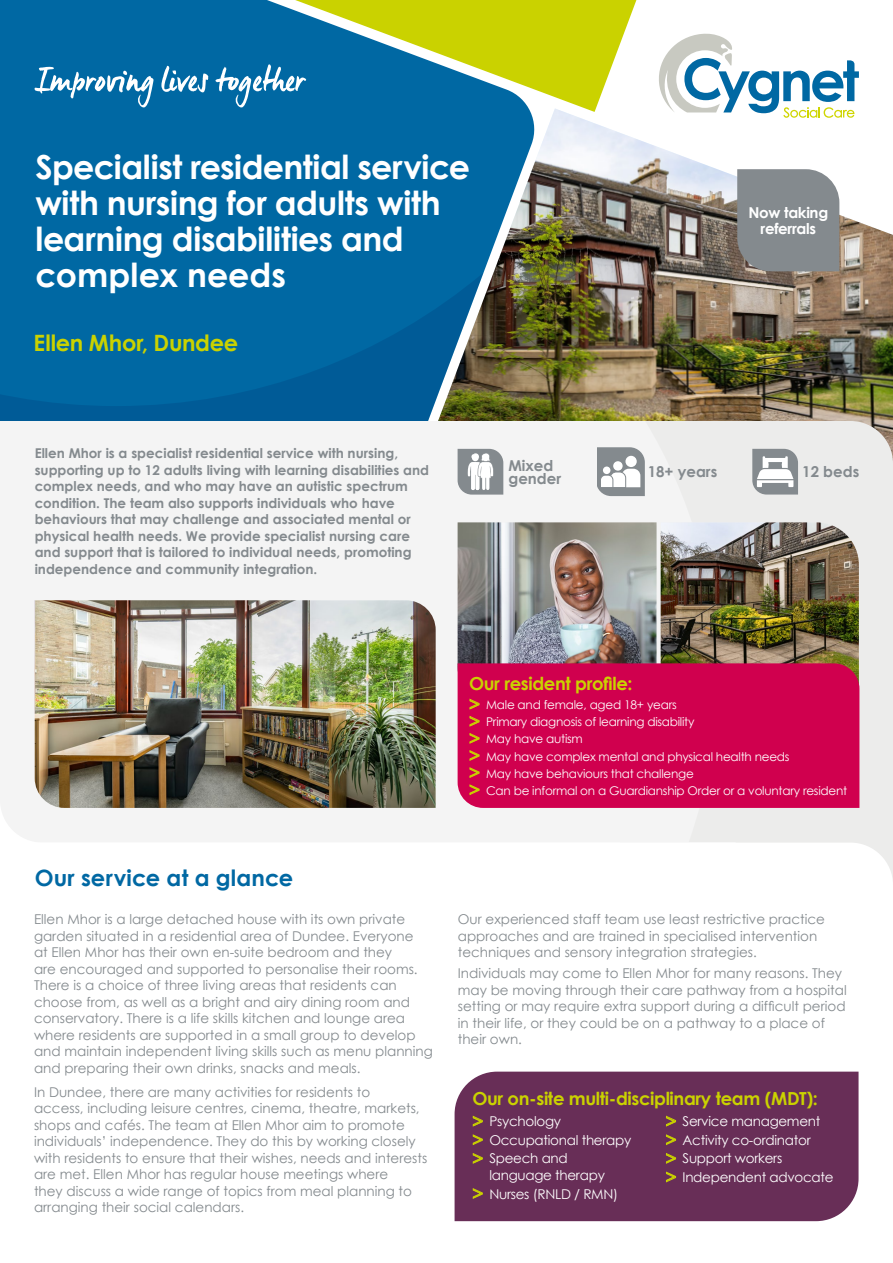
<style>
.page{position:relative;width:893px;height:1263px;background:#fff}
.page>*{position:absolute;margin:0;border:0;box-sizing:border-box;transform-origin:0 0}
.t1{font:700 33.15px/35.8px "Century Gothic";letter-spacing:-.01em;color:#fff}
.t2{font:700 22.5px "Century Gothic";letter-spacing:.01em;color:#0068a3}
.t3{font:700 22.5px "Century Gothic";letter-spacing:-.015em;color:#cad200}
.t4{font:700 18px "Century Gothic";letter-spacing:-.02em;color:#cad200}
.t5{font:700 15px/13.2px "Century Gothic";color:#848a8e}
.t6{font:700 15px/16.5px "Century Gothic";letter-spacing:-.02em;color:#fff;text-align:center}
.t7{font:13.5px/16.5px "Century Gothic";color:#848a8e}
.t8{font:700 13.5px/16.5px "Century Gothic";color:#848a8e}
.t9{font:13.5px/18.6px "Century Gothic";letter-spacing:-.02em;color:#fff}
.t10{font:12px/17.1px "Century Gothic";letter-spacing:-.02em;color:#fff}
.s1{font-size:18px;color:#cad200}
</style>
<div class="page">
<div style="left:0;top:0;width:402px;height:272px;background:#0068a3"></div>
<img style="left:405px;top:112px;width:488px;height:309px">
<svg style="left:0;top:272px;width:484px;height:149px;background:#08669c"></svg>
<div style="left:0;top:421px;width:645px;height:421px;background:#f4f4f4"></div>
<svg style="left:213px;top:0;width:424px;height:112px;background:#7aaa67"></svg>
<svg style="left:645px;top:420px;width:248px;height:422px;background:#ebeae9"></svg>
<img style="left:657px;top:522px;width:202px;height:141px">
<img style="left:458px;top:522px;width:199px;height:141px">
<div style="left:737px;top:169px;width:102px;height:102px;background:#848a8e"></div>
<div style="left:458px;top:663px;width:401px;height:145px;background:#d0004e"></div>
<svg style="left:458px;top:449px;width:45px;height:46px"></svg>
<svg style="left:752px;top:449px;width:46px;height:45px"></svg>
<svg style="left:597px;top:447px;width:48px;height:49px"></svg>
<div style="left:603px;top:466px;width:7px;height:8px;background:#fff;border-radius:50%"></div>
<img style="left:35px;top:600px;width:401px;height:208px">
<div style="left:455px;top:1071px;width:403px;height:150px;background:#682e57"></div>
<svg style="left:657px;top:33px;width:202px;height:85px"></svg>
<svg style="left:35px;top:67px;width:119px;height:40px"></svg>
<svg style="left:161px;top:66px;width:47px;height:26px"></svg>
<svg style="left:215px;top:64px;width:91px;height:43px"></svg>
<h1 class="t1" style="left:35px;top:148px;width:436px">Specialist residential service with nursing for adults with learning disabilities and complex needs</h1>
<h2 class="t3" style="left:34px;top:326px;width:206px">Ellen Mhor, Dundee</h2>
<p class="t8" style="left:35px;top:445px;width:396px">Ellen Mhor is a specialist residential service with nursing, supporting up to 12 adults living with learning disabilities and complex needs, and who may have an autistic spectrum condition. The team also supports individuals who have behaviours that may challenge and associated mental or physical health needs. We provide specialist nursing care and support that is tailored to individual needs, promoting independence and community integration.</p>
<p class="t6" style="left:748px;top:203px;width:81px">Now taking referrals</p>
<p class="t5" style="left:508px;top:458px;width:54px">Mixed gender</p>
<p class="t5" style="left:648px;top:465px;width:71px">18+ years</p>
<p class="t5" style="left:802px;top:465px;width:58px">12 beds</p>
<h3 class="t4" style="left:469px;top:670px;width:165px">Our resident profile:</h3>
<p class="t10" style="left:469px;top:696px;width:380px"><span class="s1">&gt;</span> Male and female, aged 18+ years<br><span class="s1">&gt;</span> Primary diagnosis of learning disability<br><span class="s1">&gt;</span> May have autism<br><span class="s1">&gt;</span> May have complex mental and physical health needs<br><span class="s1">&gt;</span> May have behaviours that challenge<br><span class="s1">&gt;</span> Can be informal on a Guardianship Order or a voluntary resident</p>
<h2 class="t2" style="left:35px;top:861px;width:260px">Our service at a glance</h2>
<p class="t7" style="left:34px;top:911px;width:400px">Ellen Mhor is a large detached house with its own private garden situated in a residential area of Dundee. Everyone<br>at Ellen Mhor has their own en-suite bedroom and they<br>are encouraged and supported to personalise their rooms.<br>There is a choice of three living areas that residents can choose from, as well as a bright and airy dining room and conservatory. There is a life skills kitchen and lounge area where residents are supported in a small group to develop and maintain independent living skills such as menu planning and preparing their own drinks, snacks and meals.</p>
<p class="t7" style="left:34px;top:1083px;width:395px">In Dundee, there are many activities for residents to<br>access, including leisure centres, cinema, theatre, markets, shops and cafés. The team at Ellen Mhor aim to promote individuals’ independence. They do this by working closely with residents to ensure that their wishes, needs and interests are met. Ellen Mhor has regular house meetings where<br>they discuss a wide range of topics from meal planning to arranging their social calendars.</p>
<p class="t7" style="left:458px;top:911px;width:369px">Our experienced staff team use least restrictive practice approaches and are trained in specialised intervention techniques and sensory integration strategies.</p>
<p class="t7" style="left:458px;top:965px;width:390px">Individuals may come to Ellen Mhor for many reasons. They may be moving through their care pathway from a hospital setting or may require extra support during a difficult period in their life, or they could be on a pathway to a place of their own.</p>
<h3 class="t4" style="left:472px;top:1085px;width:347px">Our on-site multi-disciplinary team (MDT):</h3>
<p class="t9" style="left:472px;top:1112px;width:161px"><span class="s1">&gt;</span> Psychology<br><span class="s1">&gt;</span> Occupational therapy <span class="s1">&gt;</span> Speech and</p>
<p class="t9" style="left:472px;top:1165px;width:147px;text-align:center">language therapy<br><span class="s1">&gt;</span> Nurses (RNLD / RMN)</p>
<p class="t9" style="left:666px;top:1112px;width:170px"><span class="s1">&gt;</span> Service management <span class="s1">&gt;</span> Activity co-ordinator<br><span class="s1">&gt;</span> Support workers<br><span class="s1">&gt;</span> Independent advocate</p>
</div>
